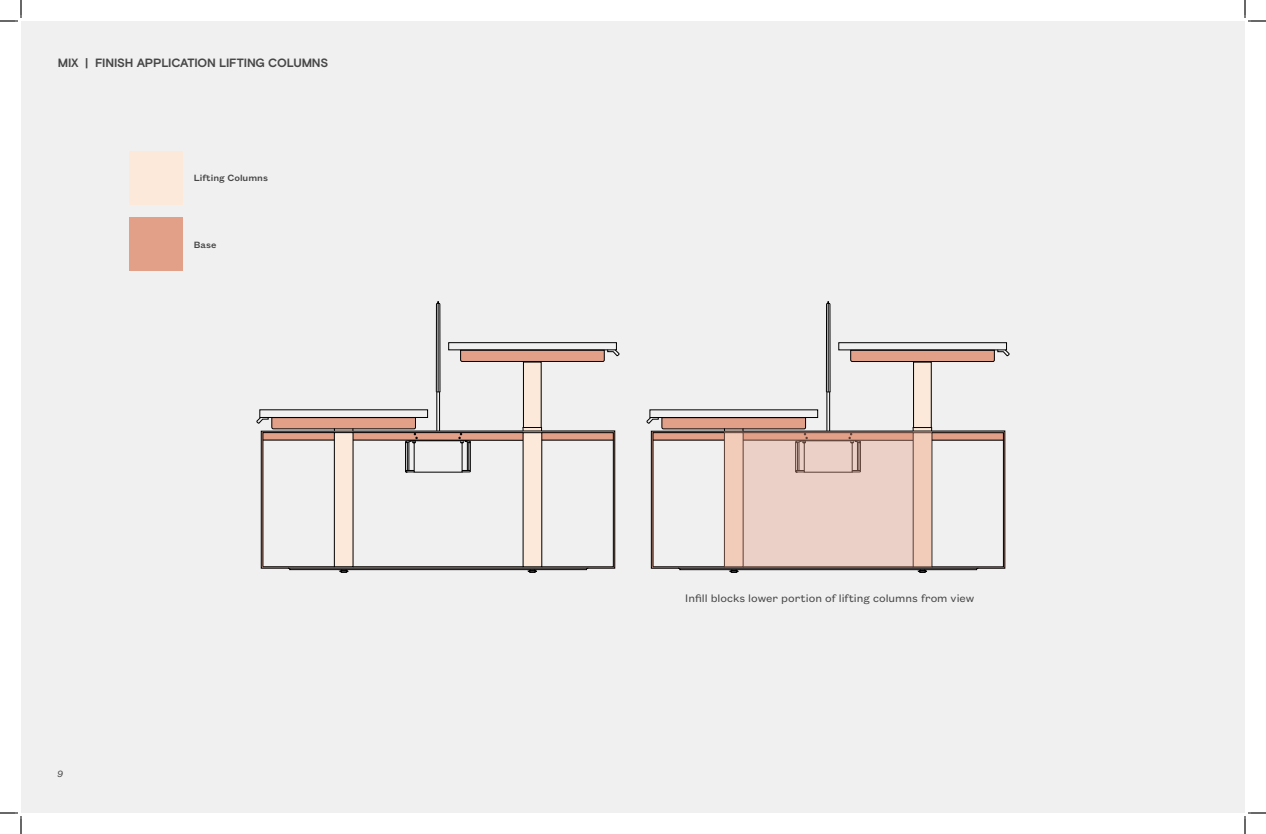
<style>
.page{position:relative;width:1266px;height:834px;background:#fff}
.page>*{position:absolute;margin:0;border:0;box-sizing:border-box;transform-origin:0 0}
.t1{font:12px "Founders Grotesk Text";color:#464646}
.t2{font:700 12px "Basis Grotesque Pro";letter-spacing:-.015em;color:#464646}
.t3{font:500 10px "Founders Grotesk Text";color:#464646}
.t4{font:italic 10px "Founders Grotesk Text";color:#464646}
</style>
<div class="page">
<div style="left:21px;top:21px;width:1224px;height:792px;background:#f0f0f0"></div>
<div style="left:263px;top:433px;width:350px;height:7px;background:#e3a089"></div>
<div style="left:523px;top:362px;width:18px;height:205px;background:#fce9d9"></div>
<div style="left:448px;top:342px;width:169px;height:8px;border:1px solid #000"></div>
<hr style="left:542px;top:440px;width:71px;height:1px;background:#000">
<div style="left:542px;top:432px;width:72px;height:135px;border:1px solid #000"></div>
<div style="left:523px;top:362px;width:18px;height:66px;border:1px solid #000"></div>
<svg style="left:436px;top:301px;width:4px;height:92px"></svg>
<svg style="left:256px;top:417px;width:333px;height:156px"></svg>
<svg style="left:460px;top:349px;width:159px;height:13px;background:#b58676"></svg>
<hr style="left:437px;top:392px;width:1px;height:39px;background:#000">
<hr style="left:439px;top:392px;width:1px;height:39px;background:#000">
<div style="left:653px;top:433px;width:350px;height:7px;background:#e3a089"></div>
<div style="left:913px;top:362px;width:18px;height:205px;background:#fce9d9"></div>
<div style="left:839px;top:342px;width:168px;height:8px;border:1px solid #000"></div>
<hr style="left:932px;top:440px;width:71px;height:1px;background:#000">
<div style="left:932px;top:432px;width:72px;height:135px;border:1px solid #000"></div>
<div style="left:913px;top:362px;width:19px;height:66px;border:1px solid #000"></div>
<svg style="left:826px;top:301px;width:5px;height:92px"></svg>
<svg style="left:647px;top:417px;width:332px;height:156px"></svg>
<svg style="left:850px;top:349px;width:160px;height:13px;background:#b68777"></svg>
<hr style="left:827px;top:392px;width:1px;height:39px;background:#000">
<hr style="left:829px;top:392px;width:1px;height:39px;background:#000">
<svg style="left:724px;top:433px;width:208px;height:134px;background:#e4c7bc"></svg>
<div style="left:129px;top:151px;width:54px;height:54px;background:#fce9d9"></div>
<div style="left:129px;top:217px;width:54px;height:54px;background:#e3a089"></div>
<svg style="left:0;top:0;width:22px;height:22px"></svg>
<svg style="left:0;top:812px;width:22px;height:22px"></svg>
<svg style="left:1244px;top:0;width:22px;height:22px"></svg>
<svg style="left:1244px;top:812px;width:22px;height:22px"></svg>
<p class="t2" style="left:58px;top:55px;width:272px">MIX | FINISH APPLICATION LIFTING COLUMNS</p>
<p class="t3" style="left:194px;top:171px;width:76px">Lifting Columns</p>
<p class="t3" style="left:194px;top:238px;width:24px">Base</p>
<p class="t4" style="left:57px;top:767px;width:7px">9</p>
<p class="t1" style="left:685px;top:590px;width:291px">Infill blocks lower portion of lifting columns from view</p>
</div>
